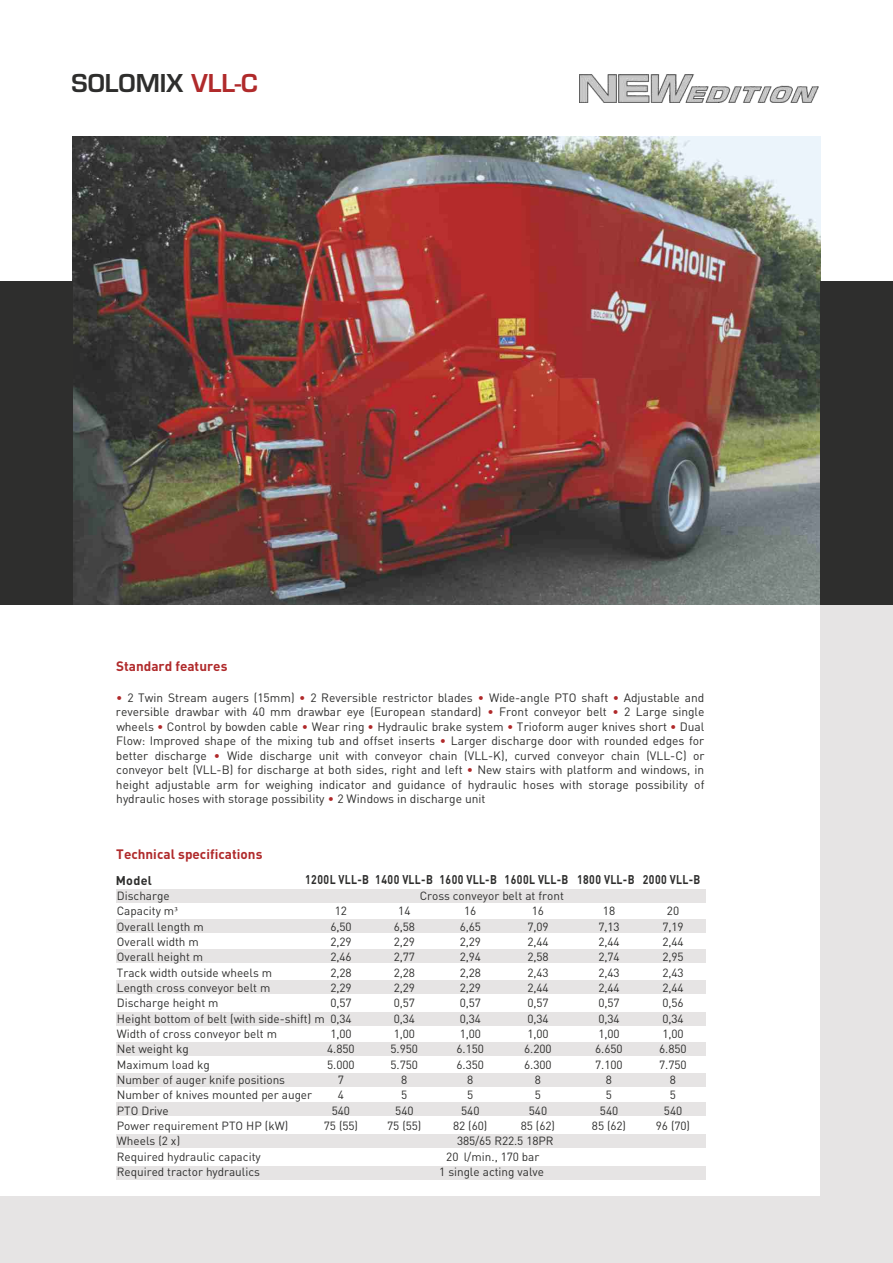
<style>
.page{position:relative;width:893px;height:1263px;background:#fff}
.page>*{position:absolute;margin:0;border:0;box-sizing:border-box;transform-origin:0 0}
.t1{font:24px "Square 721 Dm Normal";color:#2e2e2d}
.t2{font:700 13.5px "DIN";color:#b02a2b}
.t3{font:700 12.6px "DIN";letter-spacing:.04em;color:#2e2e2d;scale:.83 1}
.t4{font:700 12.6px "DIN";letter-spacing:.04em;color:#2e2e2d}
.t5{font:12px/14.5px "DIN";color:#2e2e2d;text-align:justify}
.t6{font:11.7px/15.3px "DIN";color:#2e2e2d}
.s1{color:#b02a2b}
.s2{font-family:"Times New Roman"}
</style>
<div class="page">
<img style="left:72px;top:136px;width:749px;height:469px">
<div style="left:820px;top:604px;width:73px;height:659px;background:#e6e4e4"></div>
<div style="left:0;top:1196px;width:893px;height:67px;background:#e6e4e4"></div>
<div style="left:820px;top:282px;width:73px;height:323px;background:#2e2e2d"></div>
<img style="left:579px;top:74px;width:239px;height:29px">
<div style="left:0;top:282px;width:72px;height:323px;background:#2e2e2d"></div>
<div style="left:116px;top:889px;width:589px;height:13px;background:#e6e4e4"></div>
<div style="left:116px;top:919px;width:589px;height:13px;background:#e6e4e4"></div>
<div style="left:116px;top:949px;width:589px;height:14px;background:#e6e4e4"></div>
<div style="left:116px;top:980px;width:589px;height:14px;background:#e6e4e4"></div>
<div style="left:116px;top:1012px;width:589px;height:13px;background:#e6e4e4"></div>
<div style="left:116px;top:1042px;width:589px;height:14px;background:#e6e4e4"></div>
<div style="left:116px;top:1073px;width:589px;height:13px;background:#e6e4e4"></div>
<div style="left:116px;top:1102px;width:589px;height:14px;background:#e6e4e4"></div>
<div style="left:116px;top:1134px;width:589px;height:14px;background:#e6e4e4"></div>
<div style="left:116px;top:1166px;width:589px;height:14px;background:#e6e4e4"></div>
<h1 class="t1" style="left:72px;top:74px;width:188px">SOLOMIX <span class="s1">VLL-C</span></h1>
<p class="t2" style="left:116px;top:657px;width:113px">Standard features</p>
<p class="t5" style="left:116px;top:690px;width:590px"><span class="s1">•</span> 2 Twin Stream augers (15mm) <span class="s1">•</span> 2 Reversible restrictor blades <span class="s1">•</span> Wide-angle PTO shaft <span class="s1">•</span> Adjustable and reversible drawbar with 40 mm drawbar eye (European standard) <span class="s1">•</span> Front conveyor belt <span class="s1">•</span> 2 Large single wheels <span class="s1">•</span> Control by bowden cable <span class="s1">•</span> Wear ring <span class="s1">•</span> Hydraulic brake system <span class="s1">•</span> Trioform auger knives short <span class="s1">•</span> Dual Flow: Improved shape of the mixing tub and offset inserts <span class="s1">•</span> Larger discharge door with rounded edges for better discharge <span class="s1">•</span> Wide discharge unit with conveyor chain (VLL-K), curved conveyor chain (VLL-C) or conveyor belt (VLL-B) for discharge at both sides, right and left <span class="s1">•</span> New stairs with platform and windows, in height adjustable arm for weighing indicator and guidance of hydraulic hoses with storage possibility of hydraulic hoses with storage possibility <span class="s1">•</span> 2 Windows in discharge unit</p>
<p class="t2" style="left:116px;top:845px;width:148px">Technical specifications</p>
<p class="t4" style="left:116px;top:872px;width:38px">Model</p>
<p class="t3" style="left:305px;top:871px;width:478px">1200L VLL-B 1400 VLL-B 1600 VLL-B 1600L VLL-B 1800 VLL-B 2000 VLL-B</p>
<p class="t6" style="left:117px;top:888px;width:63px">Discharge<br>Capacity m<span class="s2">³</span></p>
<p class="t6" style="left:420px;top:888px;width:146px">Cross conveyor belt at front</p>
<p class="t6" style="left:335px;top:903px;width:14px">12</p>
<p class="t6" style="left:398px;top:903px;width:14px">14</p>
<p class="t6" style="left:464px;top:903px;width:14px">16</p>
<p class="t6" style="left:532px;top:903px;width:14px">16</p>
<p class="t6" style="left:603px;top:903px;width:14px">18</p>
<p class="t6" style="left:667px;top:903px;width:14px">20</p>
<p class="t6" style="left:117px;top:918px;width:88px">Overall length m</p>
<p class="t6" style="left:330px;top:918px;width:23px">6,50</p>
<p class="t6" style="left:394px;top:918px;width:23px">6,58</p>
<p class="t6" style="left:460px;top:918px;width:23px">6,65</p>
<p class="t6" style="left:527px;top:918px;width:23px">7,09</p>
<p class="t6" style="left:598px;top:918px;width:23px">7,13</p>
<p class="t6" style="left:662px;top:918px;width:23px">7,19</p>
<p class="t6" style="left:117px;top:934px;width:83px">Overall width m</p>
<p class="t6" style="left:330px;top:934px;width:23px">2,29</p>
<p class="t6" style="left:394px;top:934px;width:23px">2,29</p>
<p class="t6" style="left:460px;top:934px;width:23px">2,29</p>
<p class="t6" style="left:527px;top:934px;width:23px">2,44</p>
<p class="t6" style="left:598px;top:934px;width:23px">2,44</p>
<p class="t6" style="left:662px;top:934px;width:23px">2,44</p>
<p class="t6" style="left:117px;top:949px;width:88px">Overall height m</p>
<p class="t6" style="left:330px;top:949px;width:23px">2,46</p>
<p class="t6" style="left:394px;top:949px;width:23px">2,77</p>
<p class="t6" style="left:460px;top:949px;width:23px">2,94</p>
<p class="t6" style="left:527px;top:949px;width:23px">2,58</p>
<p class="t6" style="left:598px;top:949px;width:23px">2,74</p>
<p class="t6" style="left:662px;top:949px;width:23px">2,95</p>
<p class="t6" style="left:117px;top:964px;width:157px">Track width outside wheels m</p>
<p class="t6" style="left:330px;top:964px;width:23px">2,28</p>
<p class="t6" style="left:394px;top:964px;width:23px">2,28</p>
<p class="t6" style="left:460px;top:964px;width:23px">2,28</p>
<p class="t6" style="left:527px;top:964px;width:23px">2,43</p>
<p class="t6" style="left:598px;top:964px;width:23px">2,43</p>
<p class="t6" style="left:662px;top:964px;width:23px">2,43</p>
<p class="t6" style="left:117px;top:980px;width:155px">Length cross conveyor belt m</p>
<p class="t6" style="left:330px;top:980px;width:23px">2,29</p>
<p class="t6" style="left:394px;top:980px;width:23px">2,29</p>
<p class="t6" style="left:460px;top:980px;width:23px">2,29</p>
<p class="t6" style="left:527px;top:980px;width:23px">2,44</p>
<p class="t6" style="left:598px;top:980px;width:23px">2,44</p>
<p class="t6" style="left:662px;top:980px;width:23px">2,44</p>
<p class="t6" style="left:117px;top:995px;width:103px">Discharge height m</p>
<p class="t6" style="left:330px;top:995px;width:23px">0,57</p>
<p class="t6" style="left:394px;top:995px;width:23px">0,57</p>
<p class="t6" style="left:460px;top:995px;width:23px">0,57</p>
<p class="t6" style="left:527px;top:995px;width:23px">0,57</p>
<p class="t6" style="left:598px;top:995px;width:23px">0,57</p>
<p class="t6" style="left:662px;top:995px;width:23px">0,56</p>
<p class="t6" style="left:117px;top:1010px;width:236px">Height bottom of belt (with side-shift) m 0,34</p>
<p class="t6" style="left:394px;top:1010px;width:23px">0,34</p>
<p class="t6" style="left:460px;top:1010px;width:23px">0,34</p>
<p class="t6" style="left:527px;top:1010px;width:23px">0,34</p>
<p class="t6" style="left:598px;top:1010px;width:23px">0,34</p>
<p class="t6" style="left:662px;top:1010px;width:23px">0,34</p>
<p class="t6" style="left:117px;top:1026px;width:162px">Width of cross conveyor belt m</p>
<p class="t6" style="left:330px;top:1026px;width:23px">1,00</p>
<p class="t6" style="left:394px;top:1026px;width:23px">1,00</p>
<p class="t6" style="left:460px;top:1026px;width:23px">1,00</p>
<p class="t6" style="left:527px;top:1026px;width:23px">1,00</p>
<p class="t6" style="left:598px;top:1026px;width:23px">1,00</p>
<p class="t6" style="left:662px;top:1026px;width:23px">1,00</p>
<p class="t6" style="left:117px;top:1041px;width:73px">Net weight kg</p>
<p class="t6" style="left:327px;top:1041px;width:29px">4.850</p>
<p class="t6" style="left:391px;top:1041px;width:29px">5.950</p>
<p class="t6" style="left:456px;top:1041px;width:29px">6.150</p>
<p class="t6" style="left:524px;top:1041px;width:29px">6.200</p>
<p class="t6" style="left:595px;top:1041px;width:29px">6.650</p>
<p class="t6" style="left:659px;top:1041px;width:29px">6.850</p>
<p class="t6" style="left:117px;top:1056px;width:95px">Maximum load kg</p>
<p class="t6" style="left:327px;top:1056px;width:29px">5.000</p>
<p class="t6" style="left:391px;top:1056px;width:29px">5.750</p>
<p class="t6" style="left:456px;top:1056px;width:29px">6.350</p>
<p class="t6" style="left:524px;top:1056px;width:29px">6.300</p>
<p class="t6" style="left:595px;top:1056px;width:29px">7.100</p>
<p class="t6" style="left:659px;top:1056px;width:29px">7.750</p>
<p class="t6" style="left:117px;top:1072px;width:170px">Number of auger knife positions</p>
<p class="t6" style="left:338px;top:1072px;width:8px">7</p>
<p class="t6" style="left:401px;top:1072px;width:8px">8</p>
<p class="t6" style="left:467px;top:1072px;width:8px">8</p>
<p class="t6" style="left:535px;top:1072px;width:8px">8</p>
<p class="t6" style="left:606px;top:1072px;width:8px">8</p>
<p class="t6" style="left:670px;top:1072px;width:8px">8</p>
<p class="t6" style="left:117px;top:1087px;width:197px">Number of knives mounted per auger</p>
<p class="t6" style="left:338px;top:1087px;width:8px">4</p>
<p class="t6" style="left:401px;top:1087px;width:8px">5</p>
<p class="t6" style="left:467px;top:1087px;width:8px">5</p>
<p class="t6" style="left:535px;top:1087px;width:8px">5</p>
<p class="t6" style="left:606px;top:1087px;width:8px">5</p>
<p class="t6" style="left:670px;top:1087px;width:8px">5</p>
<p class="t6" style="left:117px;top:1102px;width:53px">PTO Drive</p>
<p class="t6" style="left:332px;top:1102px;width:20px">540</p>
<p class="t6" style="left:395px;top:1102px;width:20px">540</p>
<p class="t6" style="left:461px;top:1102px;width:20px">540</p>
<p class="t6" style="left:529px;top:1102px;width:20px">540</p>
<p class="t6" style="left:600px;top:1102px;width:20px">540</p>
<p class="t6" style="left:664px;top:1102px;width:20px">540</p>
<p class="t6" style="left:117px;top:1118px;width:173px">Power requirement PTO HP (kW)</p>
<p class="t6" style="left:324px;top:1118px;width:36px">75 (55)</p>
<p class="t6" style="left:387px;top:1118px;width:36px">75 (55)</p>
<p class="t6" style="left:453px;top:1118px;width:36px">82 (60)</p>
<p class="t6" style="left:521px;top:1118px;width:36px">85 (62)</p>
<p class="t6" style="left:592px;top:1118px;width:36px">85 (62)</p>
<p class="t6" style="left:656px;top:1118px;width:36px">96 (70)</p>
<p class="t6" style="left:117px;top:1133px;width:145px">Wheels (2 x)<br>Required hydraulic capacity</p>
<p class="t6" style="left:457px;top:1133px;width:98px">385/65 R22.5 18PR</p>
<p class="t6" style="left:439px;top:1164px;width:106px">1 single acting valve</p>
<p class="t6" style="left:446px;top:1148px;width:95px">20 l/min., 170 bar</p>
<p class="t6" style="left:117px;top:1164px;width:145px">Required tractor hydraulics</p>
</div>
